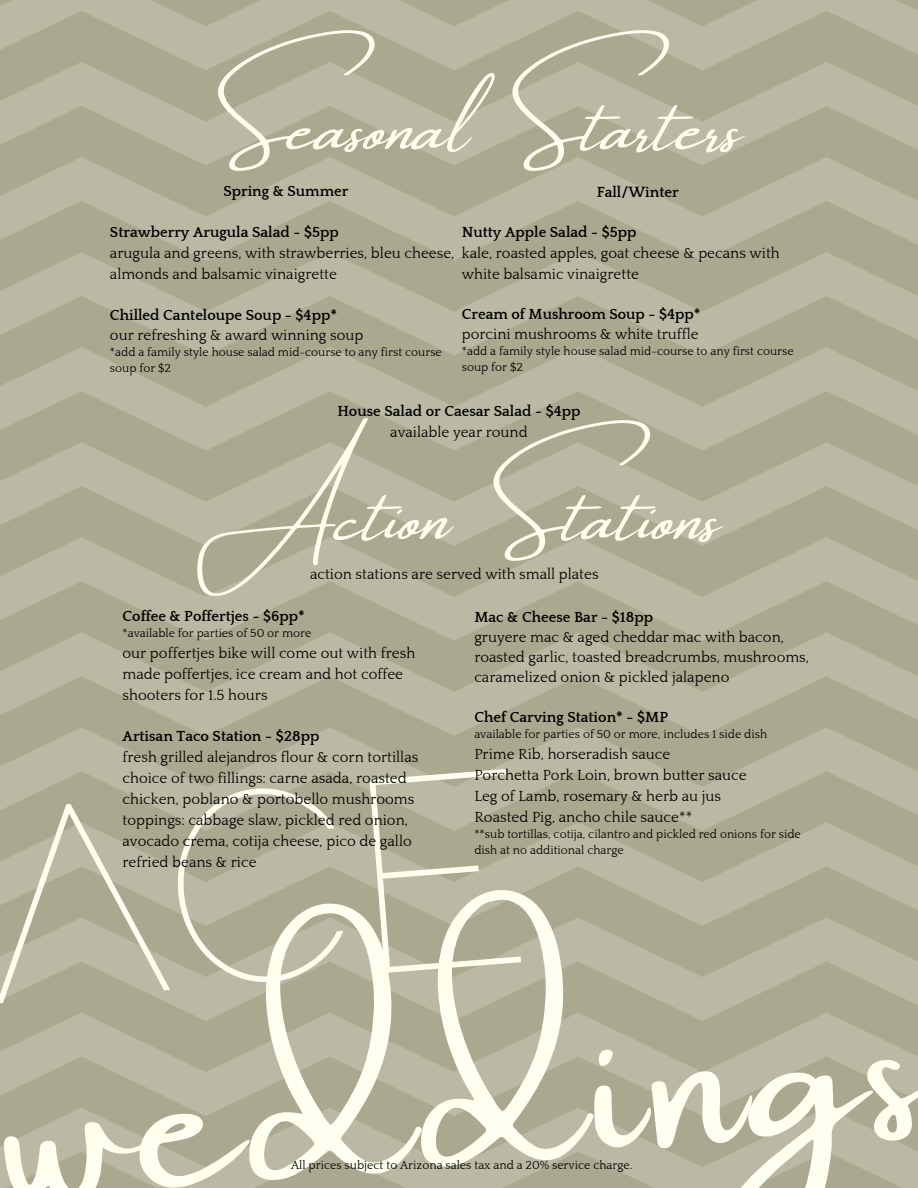
<style>
.page{position:relative;width:918px;height:1188px;background:#fff}
.page>*{position:absolute;margin:0;border:0;box-sizing:border-box;transform-origin:0 0}
.t1{font:216px "Amsterdam One";color:#fffff0}
.t2{font:62.25px "Amsterdam One Slant";color:#fffff0}
.t3{font:15px/21px "Quattrocento";color:#000}
.t4{font:700 15px "Quattrocento";color:#000}
.t5{font:12px/16px "Quattrocento";color:#000}
</style>
<div class="page">
<img style="left:0;top:0;width:918px;height:1188px">
<svg style="left:0;top:766px;width:521px;height:238px;background:#b1b099"></svg>
<h2 class="t2" style="left:183px;top:95px;width:553px">SeasonalStarters</h2>
<p class="t4" style="left:223px;top:183px;width:126px">Spring &amp; Summer</p>
<p class="t4" style="left:110px;top:224px;width:230px">Strawberry Arugula Salad - $5pp</p>
<p class="t3" style="left:110px;top:243px;width:346px">arugula and greens, with strawberries, bleu cheese, almonds and balsamic vinaigrette</p>
<p class="t4" style="left:110px;top:307px;width:229px">Chilled Canteloupe Soup - $4pp*</p>
<p class="t3" style="left:110px;top:325px;width:255px">our refreshing &amp; award winning soup</p>
<p class="t5" style="left:110px;top:344px;width:333px">*add a family style house salad mid-course to any first course soup for $2</p>
<p class="t4" style="left:597px;top:184px;width:83px">Fall/Winter</p>
<p class="t4" style="left:462px;top:224px;width:176px">Nutty Apple Salad - $5pp</p>
<p class="t3" style="left:462px;top:243px;width:320px">kale, roasted apples, goat cheese &amp; pecans with white balsamic vinaigrette</p>
<p class="t4" style="left:462px;top:306px;width:240px">Cream of Mushroom Soup - $4pp*</p>
<p class="t3" style="left:462px;top:324px;width:238px">porcini mushrooms &amp; white truffle</p>
<p class="t5" style="left:462px;top:343px;width:333px">*add a family style house salad mid-course to any first course soup for $2</p>
<p class="t4" style="left:337px;top:403px;width:245px">House Salad or Caesar Salad - $4pp</p>
<p class="t3" style="left:390px;top:422px;width:139px">available year round</p>
<h2 class="t2" style="left:205px;top:485px;width:510px">Action Stations</h2>
<p class="t4" style="left:123px;top:608px;width:184px">Coffee &amp; Poffertjes - $6pp*</p>
<p class="t5" style="left:123px;top:625px;width:190px">*available for parties of 50 or more</p>
<p class="t3" style="left:123px;top:643px;width:294px">our poffertjes bike will come out with fresh made poffertjes, ice cream and hot coffee shooters for 1.5 hours</p>
<p class="t4" style="left:123px;top:728px;width:198px">Artisan Taco Station - $28pp</p>
<p class="t3" style="left:123px;top:747px;width:297px">fresh grilled alejandros flour &amp; corn tortillas choice of two fillings: carne asada, roasted chicken, poblano &amp; portobello mushrooms toppings: cabbage slaw, pickled red onion, avocado crema, cotija cheese, pico de gallo refried beans &amp; rice</p>
<p class="t3" style="left:310px;top:564px;width:290px">action stations are served with small plates</p>
<p class="t4" style="left:474px;top:609px;width:180px">Mac &amp; Cheese Bar - $18pp</p>
<p class="t3" style="left:474px;top:627px;width:336px;line-height:20px">gruyere mac &amp; aged cheddar mac with bacon, roasted garlic, toasted breadcrumbs, mushrooms, caramelized onion &amp; pickled jalapeno</p>
<p class="t4" style="left:474px;top:709px;width:195px">Chef Carving Station* - $MP</p>
<p class="t5" style="left:474px;top:726px;width:294px">available for parties of 50 or more, includes 1 side dish</p>
<p class="t3" style="left:474px;top:744px;width:274px">Prime Rib, horseradish sauce<br>Porchetta Pork Loin, brown butter sauce Leg of Lamb, rosemary &amp; herb au jus Roasted Pig, ancho chile sauce**</p>
<p class="t5" style="left:474px;top:826px;width:328px">**sub tortillas, cotija, cilantro and pickled red onions for side dish at no additional charge</p>
<h1 class="t1" style="left:-8px;top:1017px;width:929px;rotate:-5deg">weddings</h1>
<p class="t5" style="left:291px;top:1158px;width:343px">All prices subject to Arizona sales tax and a 20% service charge.</p>
</div>
